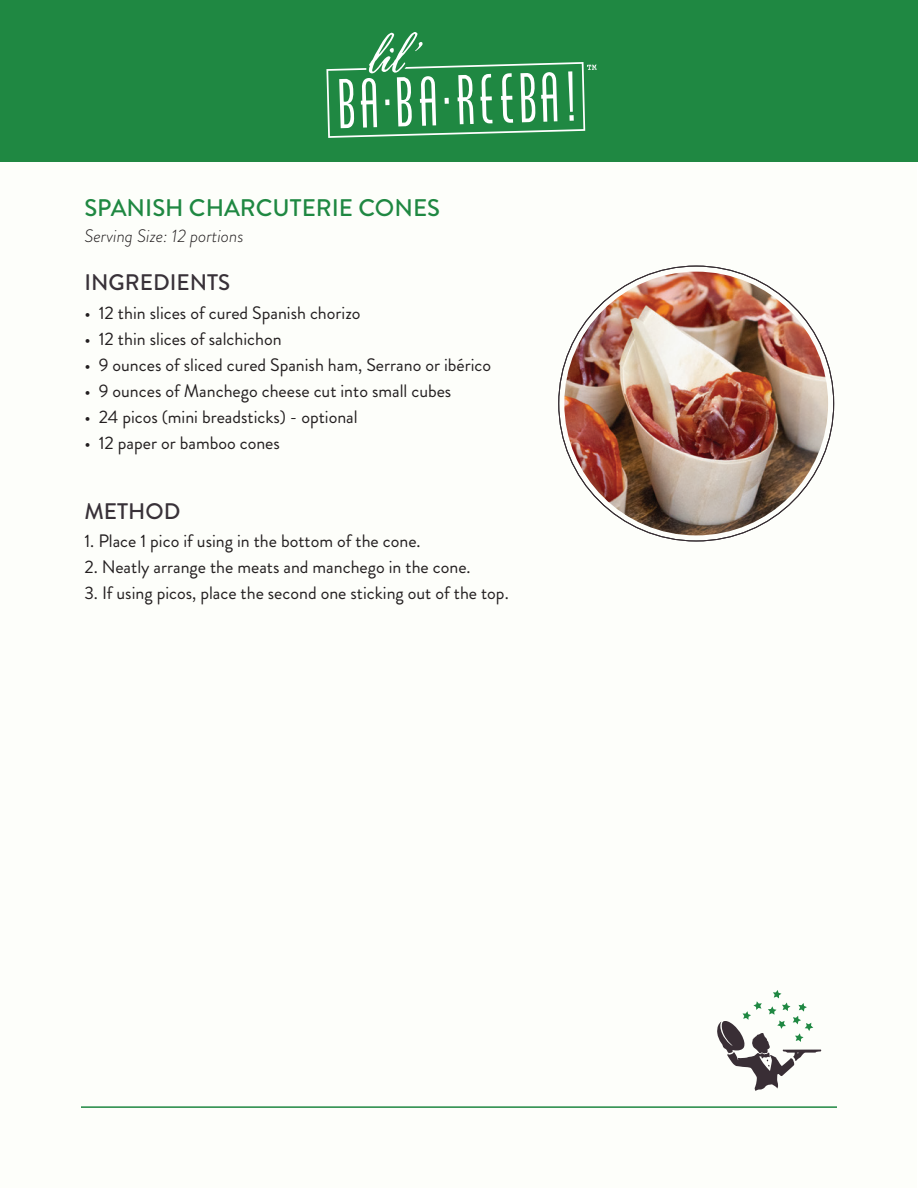
<style>
.page{position:relative;width:918px;height:1188px;background:#fff}
.page>*{position:absolute;margin:0;border:0;box-sizing:border-box;transform-origin:0 0}
.t1{font:500 24px "Brandon Grotesque";color:#1f8842}
.t2{font:500 22.5px "Brandon Grotesque";color:#383138}
.t3{font:18px "Brandon Grotesque";color:#231f20}
.t4{font:italic 300 18px "Brandon Grotesque";color:#231f20}
</style>
<div class="page">
<div style="left:0;top:0;width:917px;height:1188px;background:#fdfefa"></div>
<hr style="left:81px;top:1106px;width:756px;height:2px;background:#1f8842">
<div style="left:0;top:0;width:918px;height:162px;background:#1f8842"></div>
<img style="left:564px;top:272px;width:264px;height:263px;border-radius:132px">
<svg style="left:717px;top:990px;width:104px;height:101px"></svg>
<svg style="left:326px;top:32px;width:271px;height:106px"></svg>
<h1 class="t1" style="left:84px;top:191px;width:357px">SPANISH CHARCUTERIE CONES</h1>
<p class="t4" style="left:84px;top:223px;width:161px">Serving Size: 12 portions</p>
<p class="t2" style="left:84px;top:267px;width:147px">INGREDIENTS</p>
<p class="t3" style="left:84px;top:300px;width:278px">• 12 thin slices of cured Spanish chorizo</p>
<p class="t3" style="left:84px;top:326px;width:199px">• 12 thin slices of salchichon</p>
<p class="t3" style="left:84px;top:352px;width:408px">• 9 ounces of sliced cured Spanish ham, Serrano or ibérico</p>
<p class="t3" style="left:84px;top:378px;width:368px">• 9 ounces of Manchego cheese cut into small cubes</p>
<p class="t3" style="left:84px;top:404px;width:275px">• 24 picos (mini breadsticks) - optional</p>
<p class="t3" style="left:84px;top:431px;width:197px">• 12 paper or bamboo cones</p>
<p class="t2" style="left:84px;top:495px;width:98px">METHOD</p>
<p class="t3" style="left:84px;top:529px;width:338px">1. Place 1 pico if using in the bottom of the cone.</p>
<p class="t3" style="left:84px;top:555px;width:388px">2. Neatly arrange the meats and manchego in the cone.</p>
<p class="t3" style="left:84px;top:581px;width:426px">3. If using picos, place the second one sticking out of the top.</p>
</div>
